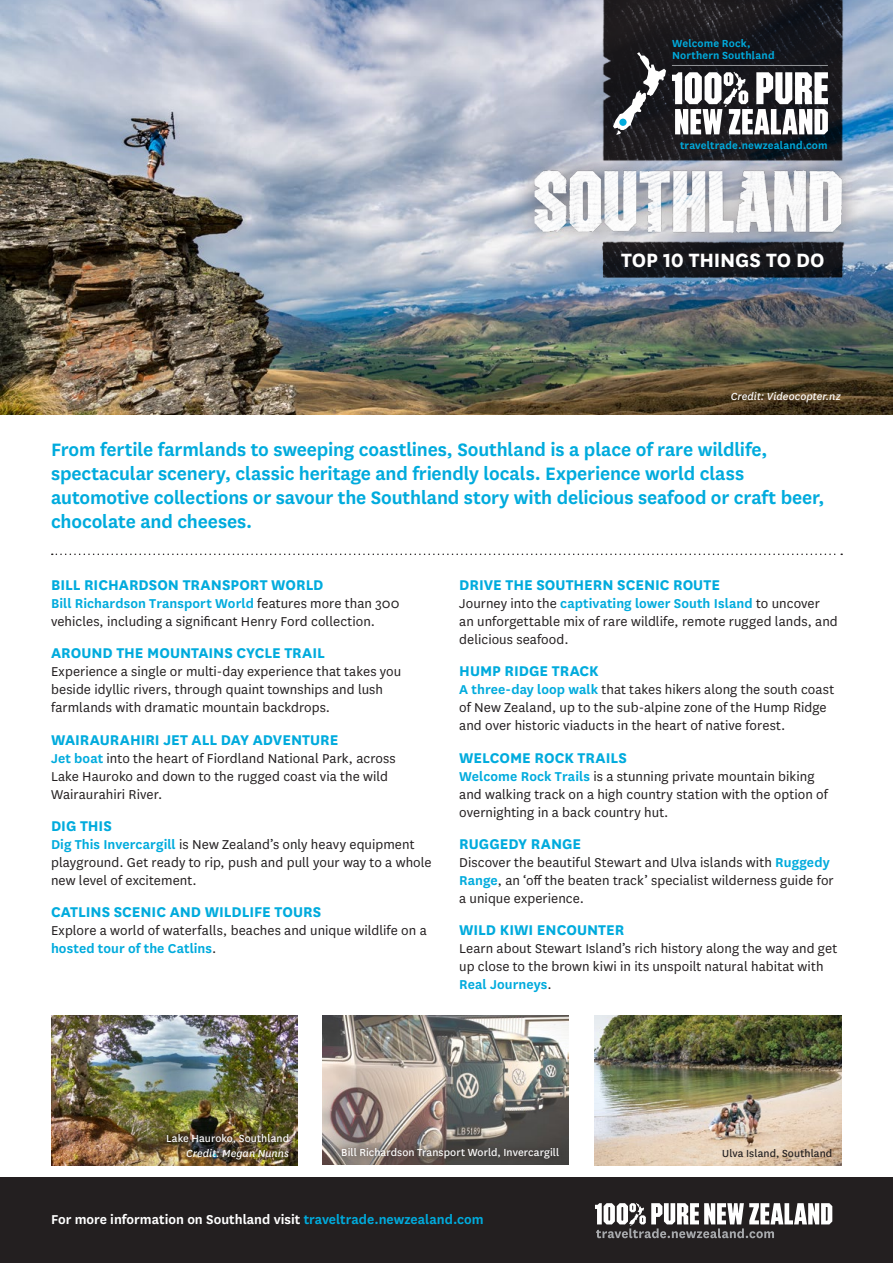
<style>
.page{position:relative;width:893px;height:1263px;background:#fff}
.page>*{position:absolute;margin:0;border:0;box-sizing:border-box;transform-origin:0 0}
.t1{font:700 22.5px "National";letter-spacing:-.005em;color:#fff}
.t2{font:600 21px/24px "National";letter-spacing:-.01em;color:#00abdd}
.t3{font:700 16.5px "National";color:#00abdd}
.t4{font:15px/18px "National";letter-spacing:.005em;color:#231f20}
.t5{font:600 15px "National";color:#fff}
.t6{font:12px "National";letter-spacing:.005em;color:#fff}
.t7{font:600 12px/12px "National";letter-spacing:.01em;color:#00abdd}
.t8{font:italic 12px "National";letter-spacing:.005em;color:#fff}
.t9{font:12px "National";letter-spacing:.005em;color:#231f20}
.s1{font-weight:600;color:#00abdd}
.s2{color:#00abdd}
</style>
<div class="page">
<img style="left:0;top:0;width:893px;height:415px">
<img style="left:595px;top:257px;width:256px;height:26px">
<img style="left:597px;top:0;width:252px;height:148px">
<hr style="left:672px;top:65px;width:156px;height:1px;background:#939598">
<svg style="left:613px;top:52px;width:53px;height:83px"></svg>
<svg style="left:672px;top:72px;width:156px;height:62px"></svg>
<div style="left:0;top:1178px;width:893px;height:85px;background:#231f20"></div>
<div style="left:619px;top:119px;width:8px;height:7px;background:#00abdd;border-radius:50%"></div>
<svg style="left:52px;top:553px;width:790px;height:2px"></svg>
<img style="left:595px;top:1016px;width:246px;height:149px">
<img style="left:323px;top:1016px;width:245px;height:149px">
<svg style="left:595px;top:1203px;width:237px;height:35px"></svg>
<img style="left:51px;top:1015px;width:247px;height:150px">
<div style="left:334px;top:1140px;width:233px;height:27px;background:#231f20;opacity:.75"></div>
<div style="left:159px;top:1126px;width:138px;height:41px;background:#231f20;opacity:.75"></div>
<div style="left:512px;top:148px;width:352px;height:109px;background:#231f20;opacity:.5"></div>
<img style="left:528px;top:168px;width:318px;height:77px">
<p class="t7" style="left:672px;top:37px;width:104px">Welcome Rock,<br>Northern Southland</p>
<p class="t7" style="left:680px;top:139px;width:149px">traveltrade.newzealand.com</p>
<h1 class="t1" style="left:621px;top:245px;width:205px">TOP 10 THINGS TO DO</h1>
<p class="t8" style="left:731px;top:389px;width:112px">Credit: Videocopter.nz</p>
<p class="t2" style="left:51px;top:436px;width:775px">From fertile farmlands to sweeping coastlines, Southland is a place of rare wildlife, spectacular scenery, classic heritage and friendly locals. Experience world class automotive collections or savour the Southland story with delicious seafood or craft beer, chocolate and cheeses.</p>
<p class="t3" style="left:51px;top:573px;width:274px">BILL RICHARDSON TRANSPORT WORLD</p>
<p class="t4" style="left:51px;top:594px;width:350px"><span class="s1">Bill Richardson Transport World</span> features more than 300 vehicles, including a significant Henry Ford collection.</p>
<p class="t3" style="left:51px;top:642px;width:275px">AROUND THE MOUNTAINS CYCLE TRAIL</p>
<p class="t4" style="left:51px;top:662px;width:352px">Experience a single or multi-day experience that takes you beside idyllic rivers, through quaint townships and lush farmlands with dramatic mountain backdrops.</p>
<p class="t3" style="left:51px;top:728px;width:289px">WAIRAURAHIRI JET ALL DAY ADVENTURE</p>
<p class="t4" style="left:51px;top:748px;width:346px"><span class="s1">Jet boat</span> into the heart of Fiordland National Park, across<br>Lake Hauroko and down to the rugged coast via the wild<br>Wairaurahiri River.</p>
<p class="t3" style="left:51px;top:814px;width:62px">DIG THIS</p>
<p class="t4" style="left:51px;top:835px;width:382px"><span class="s1">Dig This Invercargill</span> is New Zealand’s only heavy equipment playground. Get ready to rip, push and pull your way to a whole new level of excitement.</p>
<p class="t3" style="left:51px;top:900px;width:272px">CATLINS SCENIC AND WILDLIFE TOURS</p>
<p class="t4" style="left:51px;top:921px;width:377px">Explore a world of waterfalls, beaches and unique wildlife on a <span class="s1">hosted tour of the Catlins</span>.</p>
<p class="t3" style="left:459px;top:573px;width:262px">DRIVE THE SOUTHERN SCENIC ROUTE</p>
<p class="t4" style="left:459px;top:594px;width:380px">Journey into the <span class="s1">captivating lower South Island</span> to uncover an unforgettable mix of rare wildlife, remote rugged lands, and delicious seafood.</p>
<p class="t3" style="left:459px;top:660px;width:141px">HUMP RIDGE TRACK</p>
<p class="t4" style="left:459px;top:680px;width:377px"><span class="s1">A three-day loop walk</span> that takes hikers along the south coast of New Zealand, up to the sub-alpine zone of the Hump Ridge and over historic viaducts in the heart of native forest.</p>
<p class="t3" style="left:459px;top:746px;width:169px">WELCOME ROCK TRAILS</p>
<p class="t4" style="left:459px;top:766px;width:370px"><span class="s1">Welcome Rock Trails</span> is a stunning private mountain biking and walking track on a high country station with the option of overnighting in a back country hut.</p>
<p class="t3" style="left:459px;top:832px;width:123px">RUGGEDY RANGE</p>
<p class="t4" style="left:459px;top:853px;width:376px">Discover the beautiful Stewart and Ulva islands with <span class="s1">Ruggedy<br>Range</span>, an ‘off the beaten track’ specialist wilderness guide for a unique experience.</p>
<p class="t3" style="left:459px;top:918px;width:167px">WILD KIWI ENCOUNTER</p>
<p class="t4" style="left:459px;top:939px;width:379px">Learn about Stewart Island’s rich history along the way and get up close to the brown kiwi in its unspoilt natural habitat with<br><span class="s1">Real Journeys</span>.</p>
<p class="t6" style="left:166px;top:1130px;width:125px">Lake Hauroko, Southland</p>
<p class="t8" style="left:186px;top:1145px;width:104px">Credit: Megan Nunns</p>
<p class="t6" style="left:341px;top:1144px;width:219px">Bill Richardson Transport World, Invercargill</p>
<p class="t9" style="left:722px;top:1145px;width:112px">Ulva Island, Southland</p>
<p class="t5" style="left:51px;top:1209px;width:434px">For more information on Southland visit <span class="s2">traveltrade.newzealand.com</span></p>
</div>
